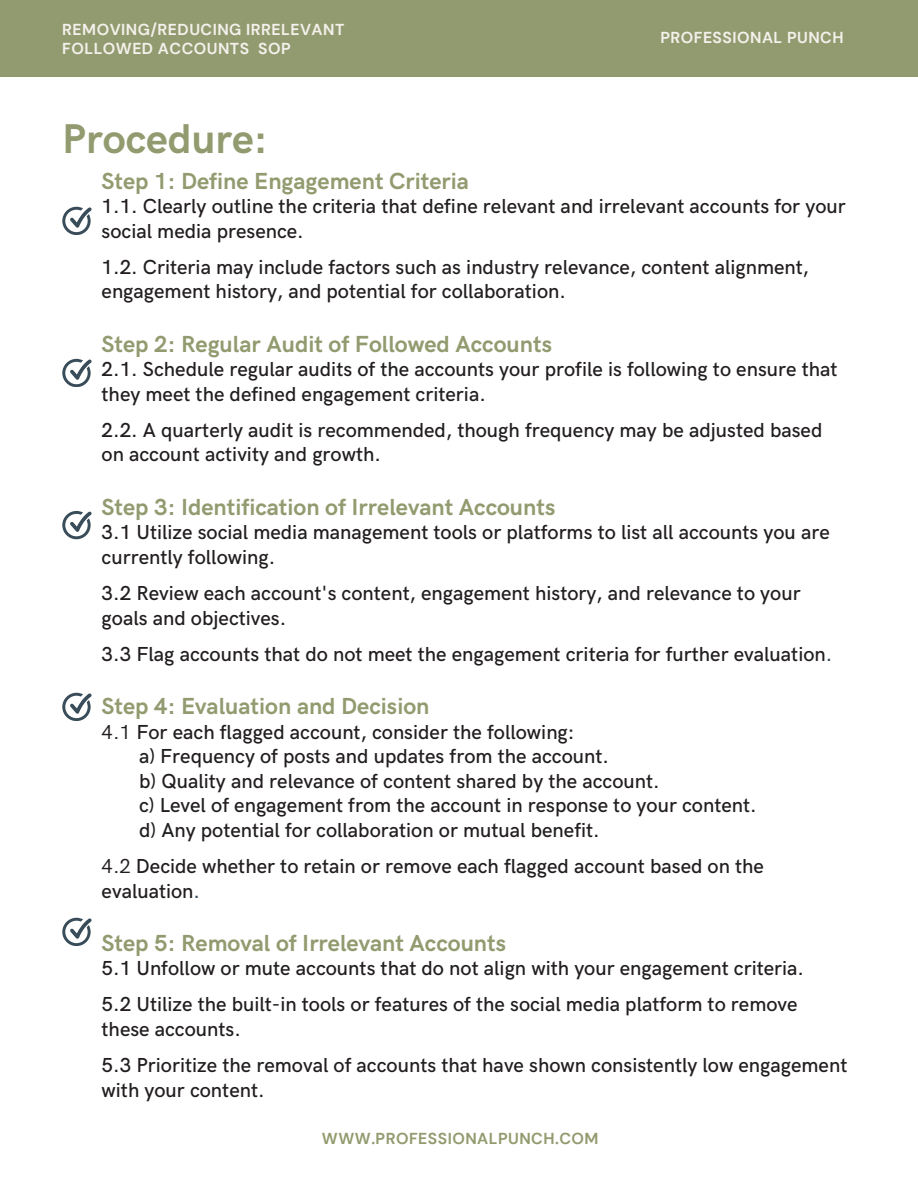
<style>
.page{position:relative;width:918px;height:1188px;background:#fff}
.page>*{position:absolute;margin:0;border:0;box-sizing:border-box;transform-origin:0 0}
.t1{font:700 41.7px "HK Grotesk";color:#929b6f}
.t2{font:700 23.4px "HK Grotesk";color:#929b6f}
.t3{font:500 20.4px/24.6px "HK Grotesk";color:#221e20}
.t4{font:700 15.9px "DM Sans";letter-spacing:.03em;color:#f4f0eb}
.t5{font:700 15.9px "DM Sans";letter-spacing:.03em;color:#929b6f}
.s1{color:#394c59}
.s2{font-weight:400}
</style>
<div class="page">
<div style="left:0;top:0;width:918px;height:76px;background:#929b6f"></div>
<svg style="left:62px;top:207px;width:30px;height:28px"></svg>
<svg style="left:62px;top:359px;width:30px;height:28px"></svg>
<svg style="left:62px;top:511px;width:30px;height:28px"></svg>
<svg style="left:62px;top:693px;width:30px;height:28px"></svg>
<svg style="left:62px;top:918px;width:30px;height:28px"></svg>
<p class="t4" style="left:62px;top:19px;width:284px">REMOVING/REDUCING IRRELEVANT</p>
<p class="t4" style="left:62px;top:38px;width:230px">FOLLOWED ACCOUNTS SOP</p>
<h2 class="t1" style="left:62px;top:115px;width:207px">Procedure:</h2>
<p class="t4" style="left:660px;top:28px;width:185px">PROFESSIONAL PUNCH</p>
<h1 class="t2" style="left:102px;top:167px;width:369px">Step 1: Define Engagement Criteria</h1>
<h1 class="t3" style="left:102px;top:195px;width:746px">1.1. Clearly outline the criteria that define relevant and irrelevant accounts for your social media presence.</h1>
<p class="t3" style="left:102px;top:255px;width:709px">1.2. Criteria may include factors such as industry relevance, content alignment, engagement history, and potential for collaboration.</p>
<p class="t2" style="left:102px;top:331px;width:452px">Step 2: Regular Audit of Followed Accounts</p>
<p class="t3" style="left:102px;top:358px;width:737px">2.1. Schedule regular audits of the accounts your profile is following to ensure that they meet the defined engagement criteria.</p>
<p class="t3" style="left:102px;top:418px;width:722px">2.2. A quarterly audit is recommended, though frequency may be adjusted based on account activity and growth.</p>
<p class="t2" style="left:102px;top:494px;width:455px">Step 3: Identification of Irrelevant Accounts</p>
<p class="t3" style="left:102px;top:521px;width:730px">3.1 Utilize social media management tools or platforms to list all accounts you are currently following.</p>
<p class="t3" style="left:102px;top:582px;width:701px">3.2 Review each account's content, engagement history, and relevance to your goals and objectives.</p>
<h2 class="t3" style="left:102px;top:642px;width:732px">3.3 Flag accounts that do not meet the engagement criteria for further evaluation<span class="s1">.</span></h2>
<h2 class="t2" style="left:102px;top:693px;width:329px">Step 4: Evaluation and Decision</h2>
<h2 class="t3" style="left:139px;top:720px;width:619px;text-indent:-38px"><span class="s2">4.1</span> For each flagged account, consider the following:<br>a) Frequency of posts and updates from the account.<br>b) Quality and relevance of content shared by the account.<br>c) Level of engagement from the account in response to your content. d) Any potential for collaboration or mutual benefit.</h2>
<h2 class="t3" style="left:102px;top:854px;width:664px"><span class="s2">4.2</span> Decide whether to retain or remove each flagged account based on the evaluation<span class="s1">.</span></h2>
<h2 class="t2" style="left:102px;top:930px;width:406px">Step 5: Removal of Irrelevant Accounts</h2>
<h2 class="t3" style="left:102px;top:957px;width:704px">5.1 Unfollow or mute accounts that do not align with your engagement criteria.</h2>
<h2 class="t3" style="left:102px;top:993px;width:698px">5.2 Utilize the built-in tools or features of the social media platform to remove these accounts.</h2>
<h2 class="t3" style="left:102px;top:1054px;width:747px">5.3 Prioritize the removal of accounts that have shown consistently low engagement with your content.</h2>
<h3 class="t5" style="left:322px;top:1128px;width:278px">WWW.PROFESSIONALPUNCH.COM</h3>
</div>
